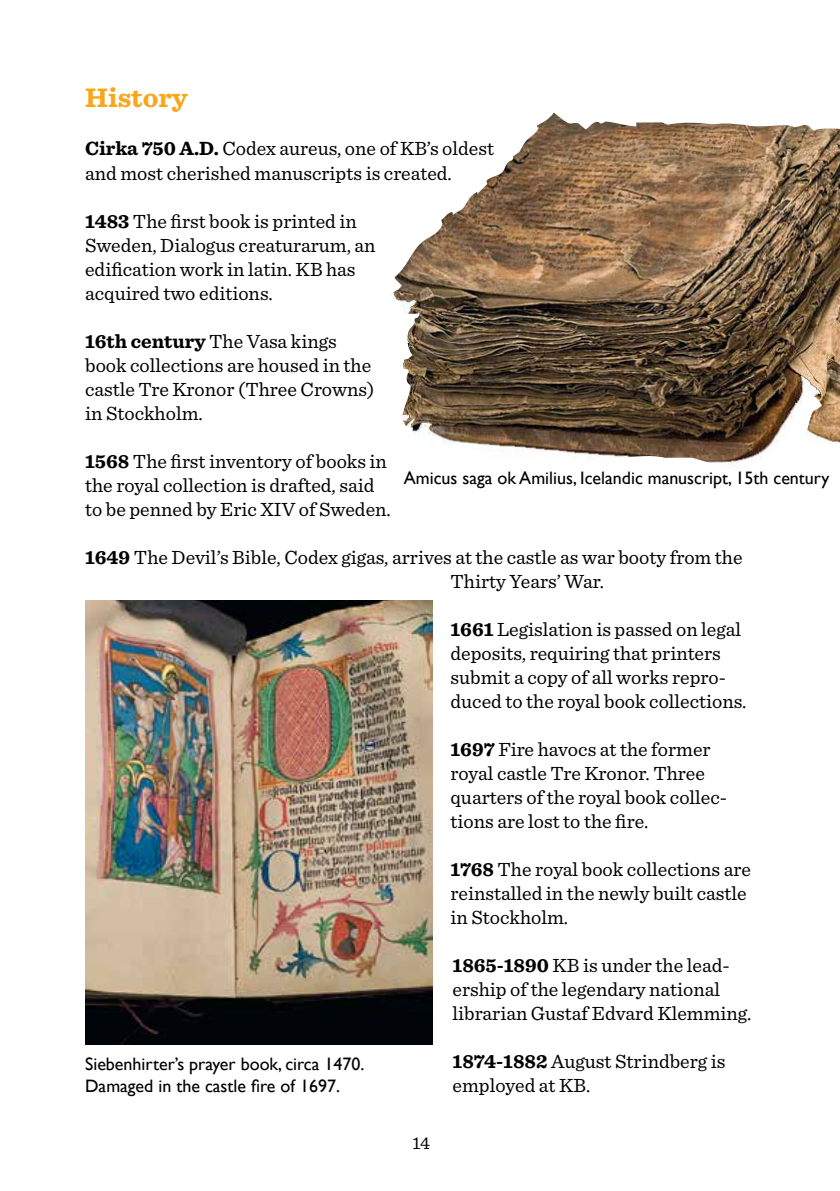
<style>
.page{position:relative;width:840px;height:1191px;background:#fff}
.page>*{position:absolute;margin:0;border:0;box-sizing:border-box;transform-origin:0 0}
.t1{font:700 28px "Sentinel";color:#faa61a}
.t2{font:20px/24px "Sentinel";color:#000}
.t3{font:18px/21.6px "Gill Sans";color:#000}
.t4{font:18px "Sentinel";color:#000}
.s1{font-weight:700}
</style>
<div class="page">
<img style="left:85px;top:600px;width:347px;height:444px">
<img style="left:391px;top:113px;width:448px;height:353px">
<h1 class="t1" style="left:85px;top:76px;width:104px">History</h1>
<p class="t2" style="left:85px;top:136px;width:410px"><span class="s1">Cirka 750 A.D.</span> Codex aureus, one of KB’s oldest and most cherished manuscripts is created.</p>
<p class="t2" style="left:85px;top:208px;width:292px"><span class="s1">1483</span> The first book is printed in<br>Sweden, Dialogus creaturarum, an edification work in latin. KB has acquired two editions.</p>
<p class="t2" style="left:85px;top:328px;width:290px"><span class="s1">16th century</span> The Vasa kings book collections are housed in the castle Tre Kronor (Three Crowns) in Stockholm.</p>
<p class="t2" style="left:85px;top:448px;width:307px"><span class="s1">1568</span> The first inventory of books in the royal collection is drafted, said to be penned by Eric XIV of Sweden.</p>
<p class="t2" style="left:450px;top:544px;width:293px;text-indent:-365px"><span class="s1">1649</span> The Devil’s Bible, Codex gigas, arrives at the castle as war booty from the<br>Thirty Years’ War.</p>
<p class="t2" style="left:450px;top:616px;width:297px"><span class="s1">1661</span> Legislation is passed on legal deposits, requiring that printers submit a copy of all works repro&shy;duced to the royal book collections.</p>
<p class="t2" style="left:450px;top:736px;width:278px"><span class="s1">1697</span> Fire havocs at the former royal castle Tre Kronor. Three quarters of the royal book collec&shy;tions are lost to the fire.</p>
<p class="t2" style="left:450px;top:856px;width:302px"><span class="s1">1768</span> The royal book collections are reinstalled in the newly built castle in Stockholm.</p>
<p class="t2" style="left:452px;top:952px;width:300px"><span class="s1">1865-1890</span> KB is under the lead&shy;ership of the legendary national librarian Gustaf Edvard Klemming.</p>
<p class="t2" style="left:452px;top:1048px;width:274px"><span class="s1">1874-1882</span> August Strindberg is employed at KB.</p>
<p class="t3" style="left:403px;top:467px;width:427px">Amicus saga ok Amilius, Icelandic manuscript, 15th century</p>
<p class="t3" style="left:85px;top:1053px;width:281px">Siebenhirter’s prayer book, circa 1470.<br>Damaged in the castle fire of 1697.</p>
<p class="t4" style="left:412px;top:1129px;width:19px">14</p>
</div>
